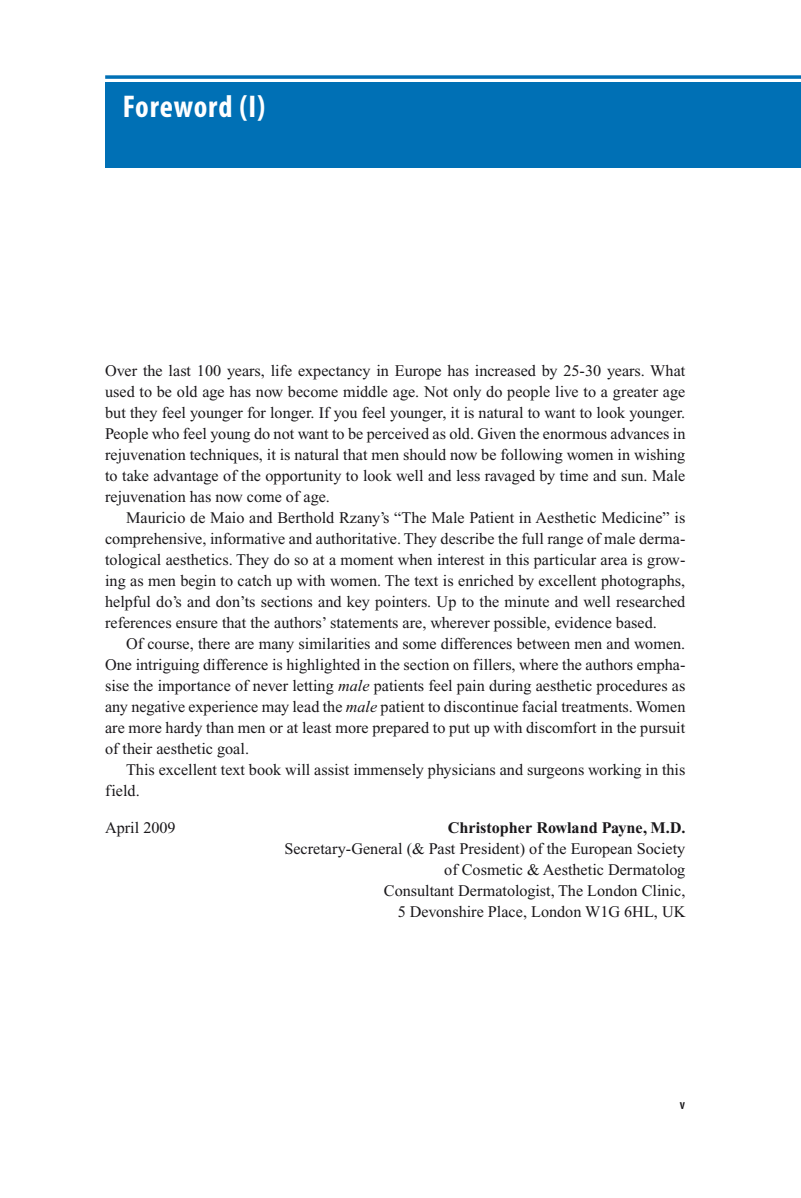
<style>
.page{position:relative;width:801px;height:1198px;background:#fff}
.page>*{position:absolute;margin:0;border:0;box-sizing:border-box;transform-origin:0 0}
.t1{font:700 condensed 31.5px "Myriad Pro";letter-spacing:.025em;color:#fff}
.t2{font:16.1px/21px "Times New Roman";color:#1a181b;text-align:right}
.t3{font:600 condensed 14px "Myriad Pro";color:#1a181b}
.s1{font-style:italic}
.s2{font-weight:700}
</style>
<div class="page">
<div style="left:105px;top:82px;width:695px;height:86px;background:#0070b5"></div>
<svg style="left:105px;top:75px;width:695px;height:4px"></svg>
<p class="t1" style="left:123px;top:89px;width:144px">Foreword (I)</p>
<p class="t2" style="left:105px;top:360px;width:581px">Over the last 100 years, life expectancy in Europe has increased by 25-30 years. What</p>
<p class="t2" style="left:105px;top:381px;width:581px">used to be old age has now become middle age. Not only do people live to a greater age</p>
<p class="t2" style="left:105px;top:402px;width:581px">but they feel younger for longer. If you feel younger, it is natural to want to look younger.</p>
<p class="t2" style="left:105px;top:423px;width:581px">People who feel young do not want to be perceived as old. Given the enormous advances in</p>
<p class="t2" style="left:105px;top:444px;width:581px">rejuvenation techniques, it is natural that men should now be following women in wishing</p>
<p class="t2" style="left:105px;top:465px;width:581px">to take advantage of the opportunity to look well and less ravaged by time and sun. Male</p>
<p class="t2" style="left:105px;top:486px;width:226px">rejuvenation has now come of age.</p>
<p class="t2" style="left:126px;top:507px;width:560px">Mauricio de Maio and Berthold Rzany’s “The Male Patient in Aesthetic Medicine” is</p>
<p class="t2" style="left:105px;top:528px;width:581px">comprehensive, informative and authoritative. They describe the full range of male derma-</p>
<p class="t2" style="left:105px;top:549px;width:581px">tological aesthetics. They do so at a moment when interest in this particular area is grow-</p>
<p class="t2" style="left:105px;top:570px;width:581px">ing as men begin to catch up with women. The text is enriched by excellent photographs,</p>
<p class="t2" style="left:105px;top:591px;width:581px">helpful do’s and don’ts sections and key pointers. Up to the minute and well researched</p>
<p class="t2" style="left:105px;top:612px;width:553px">references ensure that the authors’ statements are, wherever possible, evidence based.</p>
<p class="t2" style="left:126px;top:633px;width:560px">Of course, there are many similarities and some differences between men and women.</p>
<p class="t2" style="left:105px;top:654px;width:581px">One intriguing difference is highlighted in the section on fillers, where the authors empha-</p>
<p class="t2" style="left:105px;top:675px;width:581px">sise the importance of never letting <span class="s1">male</span> patients feel pain during aesthetic procedures as</p>
<p class="t2" style="left:105px;top:696px;width:581px">any negative experience may lead the <span class="s1">male</span> patient to discontinue facial treatments. Women</p>
<p class="t2" style="left:105px;top:717px;width:581px">are more hardy than men or at least more prepared to put up with discomfort in the pursuit</p>
<p class="t2" style="left:105px;top:738px;width:145px">of their aesthetic goal.</p>
<p class="t2" style="left:126px;top:759px;width:560px">This excellent text book will assist immensely physicians and surgeons working in this</p>
<p class="t2" style="left:105px;top:780px;width:36px">field.</p>
<p class="t2" style="left:105px;top:817px;width:72px">April 2009</p>
<p class="t2" style="left:284px;top:817px;width:402px"><span class="s2">Christopher Rowland Payne, M.D.<br></span>Secretary-General (&amp; Past President) of the European Society of Cosmetic &amp; Aesthetic Dermatolog<br>Consultant Dermatologist, The London Clinic,<br>5 Devonshire Place, London W1G 6HL, UK</p>
<p class="t3" style="left:679px;top:1096px;width:7px">v</p>
</div>
